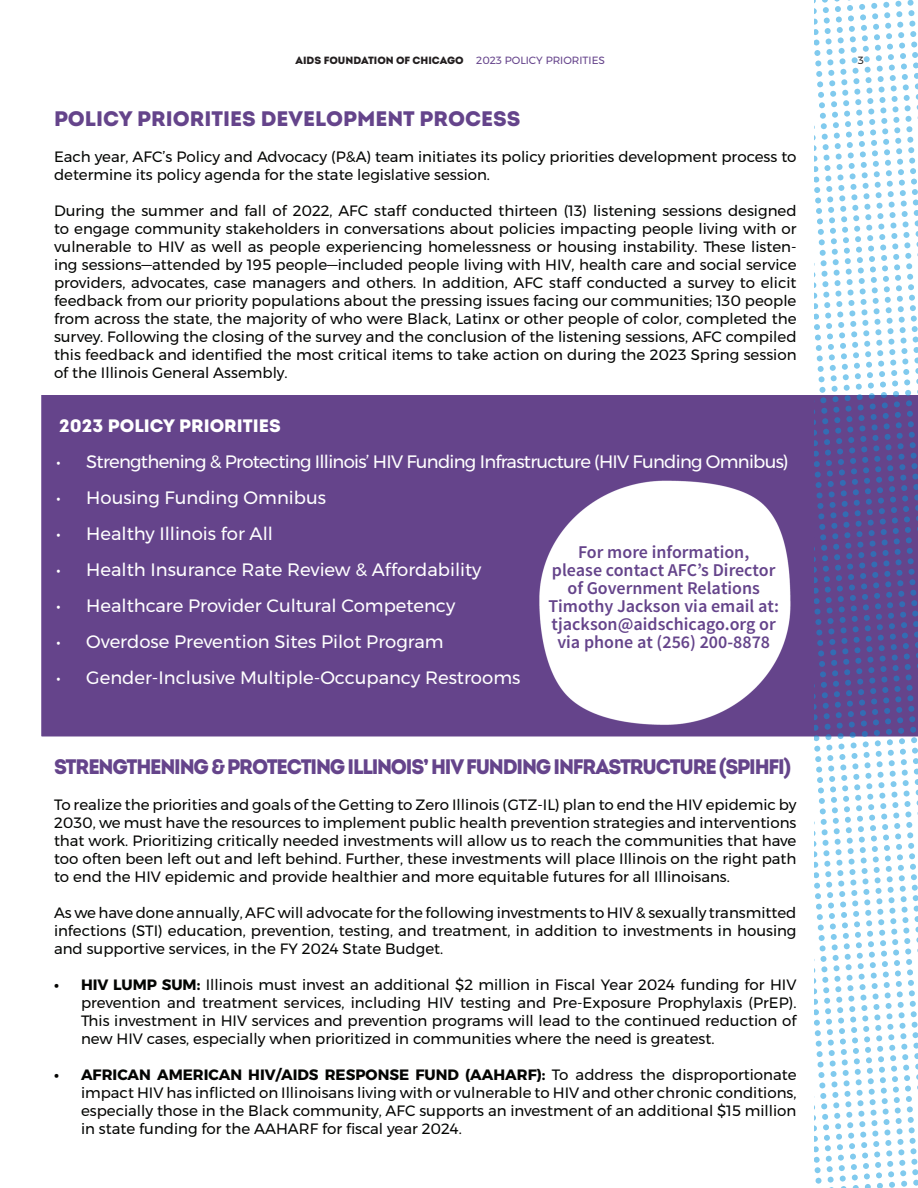
<style>
.page{position:relative;width:918px;height:1188px;background:#fff}
.page>*{position:absolute;margin:0;border:0;box-sizing:border-box;transform-origin:0 0}
.Title_Header_copy{font:900 21px "Intro";letter-spacing:-.06em;color:#65448b;scale:.95 1}
.Subtitle{font:900 21px "Intro";color:#65448b}
.t1{font:18px "Montserrat";color:#fff}
.Body_Text{font:600 18px/18px "Source Sans Pro";color:#65448b;text-align:center}
.t2{font:18px "Montserrat";letter-spacing:-.04em;color:#fff}
.Body_Text-2{font:900 18px "Intro";color:#fff}
.Body_Text-3{font:15px/18px "Montserrat";color:#040503;text-align:justify}
.t3{font:900 10.5px "Intro";color:#231f20}
.t4{font:10.5px "Montserrat";color:#231f20}
.s1{font-family:"Montserrat";font-weight:400;color:#65438b}
.s2{color:#65458b}
.s3{font-weight:700}
</style>
<div class="page">
<div style="left:41px;top:395px;width:773px;height:342px;background:#65448b"></div>
<svg style="left:814px;top:0;width:104px;height:1188px"></svg>
<img style="left:524px;top:478px;width:270px;height:249px">
<p class="t3" style="left:296px;top:54px;width:311px">AIDS FOUNDATION OF CHICAGO <span class="s1">2023 POLICY PRIORITIES</span></p>
<p class="t4" style="left:858px;top:52px;width:8px">3</p>
<p class="Subtitle" style="left:54px;top:105px;width:468px">POLICY PRIORITIES DEVELOPMENT PROCESS</p>
<p class="Body_Text-3" style="left:54px;top:148px;width:744px">Each year, AFC’s Policy and Advocacy (P&amp;A) team initiates its policy priorities development process to determine its policy agenda for the state legislative session.</p>
<p class="Body_Text-3" style="left:54px;top:202px;width:744px">During the summer and fall of 2022, AFC staff conducted thirteen (13) listening sessions designed to engage community stakeholders in conversations about policies impacting people living with or vulnerable to HIV as well as people experiencing homelessness or housing instability. These listen&shy;ing sessions—attended by 195 people—included people living with HIV, health care and social service providers, advocates, case managers and others. In addition, AFC staff conducted a survey to elicit feedback from our priority populations about the pressing issues facing our communities; 130 people from across the state, the majority of who were Black, Latinx or other people of color, completed the survey. Following the closing of the survey and the conclusion of the listening sessions, AFC compiled this feedback and identified the most critical items to take action on during the 2023 Spring session of the Illinois General Assembly.</p>
<p class="Body_Text-2" style="left:59px;top:414px;width:223px">2023 POLICY PRIORITIES</p>
<p class="t2" style="left:56px;top:448px;width:734px">• Strengthening &amp; Protecting Illinois’ HIV Funding Infrastructure (HIV Funding Omnibus)</p>
<p class="t1" style="left:56px;top:484px;width:271px">• Housing Funding Omnibus</p>
<p class="t1" style="left:56px;top:520px;width:218px">• Healthy Illinois for All</p>
<p class="t1" style="left:56px;top:556px;width:427px">• Health Insurance Rate Review &amp; Affordability</p>
<p class="t1" style="left:56px;top:592px;width:401px">• Healthcare Provider Cultural Competency</p>
<p class="t1" style="left:56px;top:628px;width:389px">• Overdose Prevention Sites Pilot Program</p>
<p class="t1" style="left:56px;top:664px;width:466px">• Gender-Inclusive Multiple-Occupancy Restrooms</p>
<p class="Body_Text" style="left:548px;top:544px;width:232px">For more information,<br>please contact AFC’s Director of Government Relations<br>Timothy Jackson via email at: tjackson@aidschicago.org or via phone at (256) 200-8878</p>
<p class="Title_Header_copy" style="left:54px;top:753px;width:778px">STRENGTHENING &amp; PROTECTING ILLINOIS’ HIV FUNDING INFRASTRUCTURE <span class="s2">(SPIHFI)</span></p>
<p class="Body_Text-3" style="left:54px;top:796px;width:744px">To realize the priorities and goals of the Getting to Zero Illinois (GTZ-IL) plan to end the HIV epidemic by 2030, we must have the resources to implement public health prevention strategies and interventions that work. Prioritizing critically needed investments will allow us to reach the communities that have too often been left out and left behind. Further, these investments will place Illinois on the right path to end the HIV epidemic and provide healthier and more equitable futures for all Illinoisans.</p>
<p class="Body_Text-3" style="left:54px;top:904px;width:744px">As we have done annually, AFC will advocate for the following investments to HIV &amp; sexually transmitted infections (STI) education, prevention, testing, and treatment, in addition to investments in housing and supportive services, in the FY 2024 State Budget.</p>
<p class="Body_Text-3" style="left:81px;top:976px;width:717px;text-indent:-27px"><span class="s3">• HIV LUMP SUM:</span> Illinois must invest an additional $2 million in Fiscal Year 2024 funding for HIV prevention and treatment services, including HIV testing and Pre-Exposure Prophylaxis (PrEP).<br>This investment in HIV services and prevention programs will lead to the continued reduction of new HIV cases, especially when prioritized in communities where the need is greatest.</p>
<p class="Body_Text-3" style="left:81px;top:1066px;width:717px;text-indent:-27px"><span class="s3">• AFRICAN AMERICAN HIV/AIDS RESPONSE FUND (AAHARF):</span> To address the disproportionate impact HIV has inflicted on Illinoisans living with or vulnerable to HIV and other chronic conditions, especially those in the Black community, AFC supports an investment of an additional $15 million in state funding for the AAHARF for fiscal year 2024.</p>
</div>
